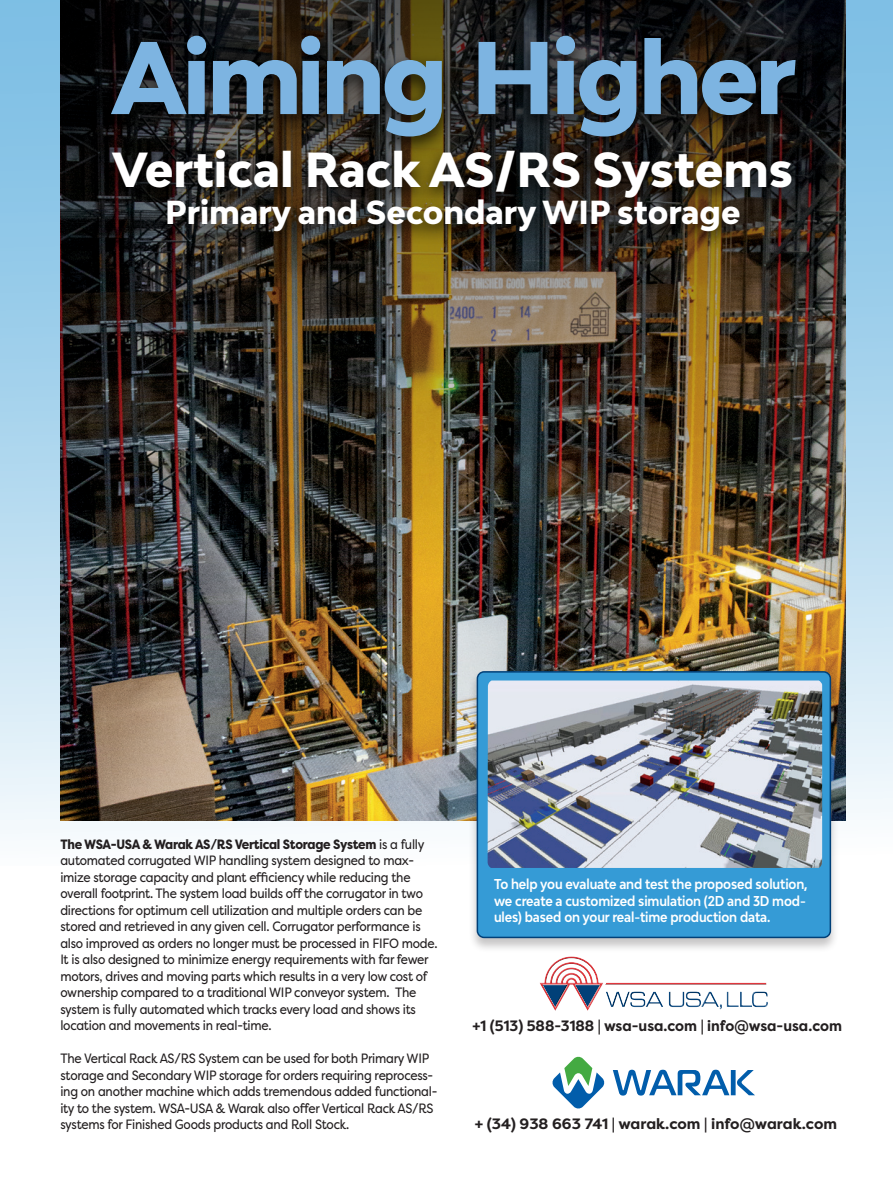
<style>
.page{position:relative;width:893px;height:1191px;background:#fff}
.page>*{position:absolute;margin:0;border:0;box-sizing:border-box;transform-origin:0 0}
.t1{font:800 97.5px "Bw Modelica";letter-spacing:-.04em;color:#7db4e1}
.t2{font:800 46.5px "Bw Modelica";color:#fff}
.t3{font:800 31.5px "Bw Modelica";color:#fff}
.t4{font:700 15px "Filson Pro";color:#231f20;scale:.95 1}
.t5{font:700 15px "Filson Pro";color:#231f20}
.t6{font:13.5px/16.5px "Filson Pro";letter-spacing:-.02em;color:#231f20;scale:.9 1}
.t7{font:700 13.5px/16.5px "Bw Modelica";letter-spacing:-.01em;color:#fff;scale:.9 1}
.s1{font-weight:800}
</style>
<div class="page">
<div style="left:0;top:0;width:893px;height:865px;background:linear-gradient(to bottom,#71b9e2,#f2f8fb)"></div>
<img style="left:60px;top:582px;width:785px;height:238px">
<img style="left:60px;top:0;width:785px;height:582px">
<svg style="left:540px;top:956px;width:227px;height:55px"></svg>
<div style="left:606px;top:991px;width:162px;height:18px;background:#231f20;opacity:.75"></div>
<div style="left:98px;top:28px;width:712px;height:130px;background:#000;opacity:.75"></div>
<div style="left:99px;top:142px;width:707px;height:77px;background:#000;opacity:.75"></div>
<div style="left:153px;top:191px;width:601px;height:62px;background:#000;opacity:.75"></div>
<div style="left:468px;top:669px;width:371px;height:284px;background:#231f20;opacity:.26"></div>
<div style="left:477px;top:672px;width:353px;height:265px;background:#359bd6;border-radius:7px"></div>
<div style="left:477px;top:671px;width:354px;height:267px;border:2px solid #014078;border-radius:7px"></div>
<img style="left:488px;top:680px;width:334px;height:188px">
<svg style="left:613px;top:1069px;width:142px;height:26px"></svg>
<svg style="left:552px;top:1056px;width:53px;height:53px"></svg>
<h1 class="t1" style="left:111px;top:15px;width:686px">Aiming Higher</h1>
<h2 class="t2" style="left:112px;top:139px;width:683px">Vertical Rack AS/RS Systems</h2>
<h3 class="t3" style="left:165px;top:191px;width:577px">Primary and Secondary WIP storage</h3>
<p class="t6" style="left:60px;top:835px;width:421px"><span class="s1">The WSA-USA &amp; Warak AS/RS Vertical Storage System</span> is a fully automated corrugated WIP handling system designed to max&shy;imize storage capacity and plant efficiency while reducing the overall footprint. The system load builds off the corrugator in two directions for optimum cell utilization and multiple orders can be stored and retrieved in any given cell. Corrugator performance is also improved as orders no longer must be processed in FIFO mode.<br>It is also designed to minimize energy requirements with far fewer motors, drives and moving parts which results in a very low cost of ownership compared to a traditional WIP conveyor system. The system is fully automated which tracks every load and shows its location and movements in real-time.</p>
<p class="t6" style="left:60px;top:1050px;width:420px">The Vertical Rack AS/RS System can be used for both Primary WIP storage and Secondary WIP storage for orders requiring reprocess&shy;ing on another machine which adds tremendous added functional&shy;ity to the system. WSA-USA &amp; Warak also offer Vertical Rack AS/RS systems for Finished Goods products and Roll Stock.</p>
<p class="t7" style="left:494px;top:875px;width:350px">To help you evaluate and test the proposed solution, we create a customized simulation (2D and 3D mod&shy;ules) based on your real-time production data.</p>
<p class="t4" style="left:473px;top:1016px;width:390px">+1 (513) 588-3188 | wsa-usa.com | info@wsa-usa.com</p>
<p class="t5" style="left:475px;top:1113px;width:364px">+ (34) 938 663 741 | warak.com | info@warak.com</p>
</div>
